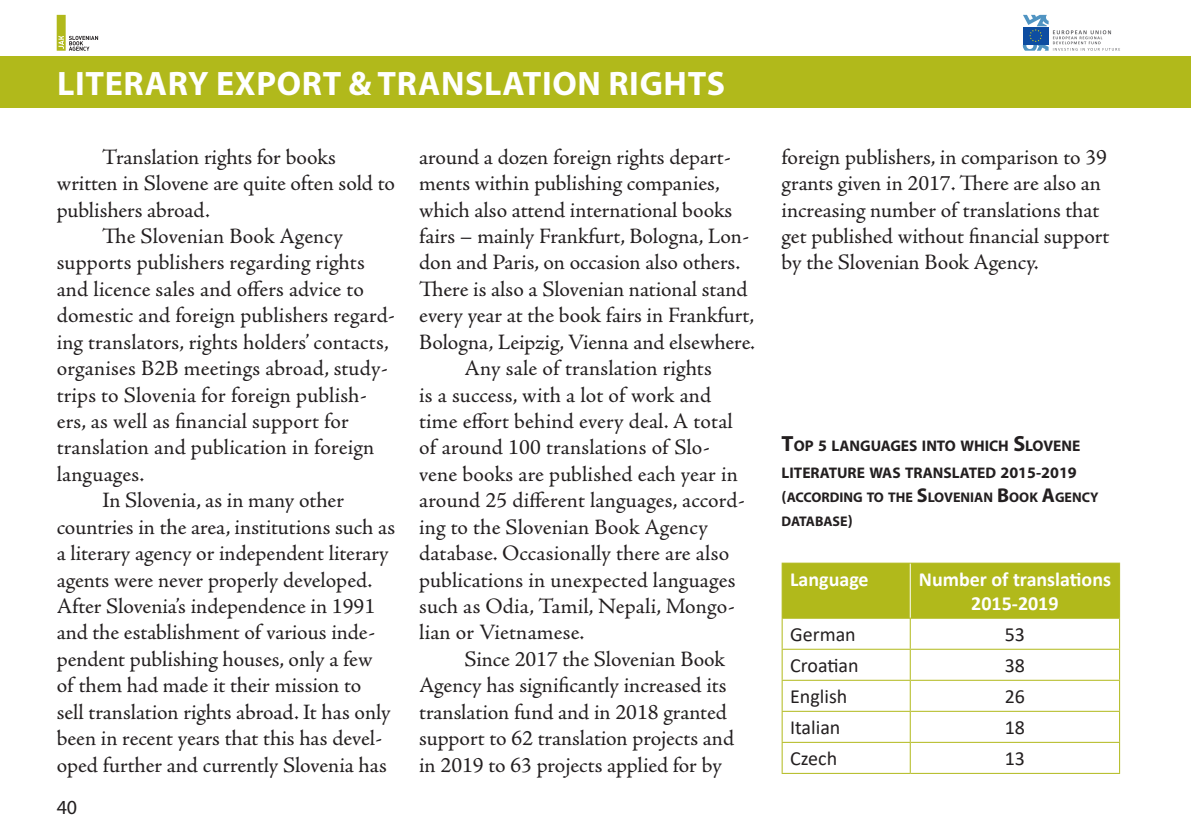
<style>
.page{position:relative;width:1191px;height:840px;background:#fff}
.page>*{position:absolute;margin:0;border:0;box-sizing:border-box;transform-origin:0 0}
.t1{font:700 34px "Myriad Pro";letter-spacing:.02em;color:#fff}
.t2{font:22px/26.4px "Adobe Jenson Pro";color:#231f20}
.t3{font:20px "Calibri";color:#231f20}
.t4{font:700 20px/24px "Calibri";color:#fff;text-align:center}
.t5{font:20px "Myriad Pro";color:#231f20}
.t6{font:700 15.4px/26.4px "Myriad Pro";color:#231f20}
.t7{font:700 14px/24px "Myriad Pro";color:#231f20}
.s1{font-size:22px}
.s2{font-size:16px}
.s3{font-size:20px}
</style>
<div class="page">
<div style="left:57px;top:15px;width:9px;height:36px;background:#b1b91b"></div>
<svg style="left:58px;top:36px;width:40px;height:15px"></svg>
<svg style="left:1022px;top:15px;width:98px;height:36px"></svg>
<div style="left:0;top:57px;width:1191px;height:51px;background:#b1b91b"></div>
<div style="left:782px;top:563px;width:337px;height:54px;background:#b1b91b"></div>
<hr style="left:781px;top:562px;width:129px;height:1px;background:#b1b91b">
<hr style="left:781px;top:563px;width:1px;height:54px;background:#b1b91b">
<hr style="left:910px;top:562px;width:210px;height:1px;background:#b1b91b">
<hr style="left:1119px;top:563px;width:1px;height:54px;background:#b1b91b">
<hr style="left:781px;top:617px;width:129px;height:1px;background:#b1b91b">
<hr style="left:781px;top:618px;width:1px;height:30px;background:#b1b91b">
<hr style="left:910px;top:617px;width:210px;height:1px;background:#b1b91b">
<hr style="left:909px;top:618px;width:1px;height:30px;background:#b1b91b">
<hr style="left:1119px;top:618px;width:1px;height:30px;background:#b1b91b">
<hr style="left:781px;top:648px;width:129px;height:1px;background:#b1b91b">
<hr style="left:781px;top:649px;width:1px;height:30px;background:#b1b91b">
<hr style="left:910px;top:648px;width:210px;height:1px;background:#b1b91b">
<hr style="left:909px;top:649px;width:1px;height:30px;background:#b1b91b">
<hr style="left:1119px;top:649px;width:1px;height:30px;background:#b1b91b">
<hr style="left:781px;top:679px;width:129px;height:1px;background:#b1b91b">
<hr style="left:781px;top:680px;width:1px;height:30px;background:#b1b91b">
<hr style="left:910px;top:679px;width:210px;height:1px;background:#b1b91b">
<hr style="left:909px;top:680px;width:1px;height:30px;background:#b1b91b">
<hr style="left:1119px;top:680px;width:1px;height:30px;background:#b1b91b">
<hr style="left:781px;top:710px;width:129px;height:1px;background:#b1b91b">
<hr style="left:781px;top:711px;width:1px;height:30px;background:#b1b91b">
<hr style="left:910px;top:710px;width:210px;height:1px;background:#b1b91b">
<hr style="left:909px;top:711px;width:1px;height:30px;background:#b1b91b">
<hr style="left:1119px;top:711px;width:1px;height:30px;background:#b1b91b">
<hr style="left:781px;top:741px;width:129px;height:1px;background:#b1b91b">
<hr style="left:781px;top:742px;width:1px;height:30px;background:#b1b91b">
<hr style="left:910px;top:741px;width:210px;height:1px;background:#b1b91b">
<hr style="left:909px;top:742px;width:1px;height:30px;background:#b1b91b">
<hr style="left:1119px;top:742px;width:1px;height:30px;background:#b1b91b">
<hr style="left:781px;top:772px;width:129px;height:1px;background:#b1b91b">
<hr style="left:910px;top:772px;width:210px;height:1px;background:#b1b91b">
<hr style="left:909px;top:563px;width:1px;height:54px;background:#fff">
<h1 class="t1" style="left:57px;top:61px;width:669px">LITERARY EXPORT &amp; TRANSLATION RIGHTS</h1>
<p class="t2" style="left:102px;top:144px;width:235px">Translation rights for books</p>
<p class="t2" style="left:57px;top:170px;width:340px">written in Slovene are quite often sold to</p>
<p class="t2" style="left:57px;top:197px;width:155px">publishers abroad.</p>
<p class="t2" style="left:102px;top:223px;width:242px">The Slovenian Book Agency</p>
<p class="t2" style="left:57px;top:249px;width:309px">supports publishers regarding rights</p>
<p class="t2" style="left:57px;top:276px;width:309px">and licence sales and offers advice to</p>
<p class="t2" style="left:57px;top:302px;width:340px">domestic and foreign publishers regard-</p>
<p class="t2" style="left:57px;top:329px;width:334px">ing translators, rights holders’ contacts,</p>
<p class="t2" style="left:57px;top:355px;width:333px">organises B2B meetings abroad, study-</p>
<p class="t2" style="left:57px;top:381px;width:312px">trips to Slovenia for foreign publish-</p>
<p class="t2" style="left:57px;top:408px;width:293px">ers, as well as financial support for</p>
<p class="t2" style="left:57px;top:434px;width:319px">translation and publication in foreign</p>
<p class="t2" style="left:57px;top:461px;width:89px">languages.</p>
<p class="t2" style="left:102px;top:487px;width:243px">In Slovenia, as in many other</p>
<p class="t2" style="left:57px;top:513px;width:340px">countries in the area, institutions such as</p>
<p class="t2" style="left:57px;top:540px;width:333px">a literary agency or independent literary</p>
<p class="t2" style="left:57px;top:566px;width:317px">agents were never properly developed.</p>
<p class="t2" style="left:57px;top:593px;width:320px">After Slovenia’s independence in 1991</p>
<p class="t2" style="left:57px;top:619px;width:320px">and the establishment of various inde-</p>
<p class="t2" style="left:57px;top:645px;width:317px">pendent publishing houses, only a few</p>
<p class="t2" style="left:57px;top:672px;width:306px">of them had made it their mission to</p>
<p class="t2" style="left:57px;top:698px;width:335px">sell translation rights abroad. It has only</p>
<p class="t2" style="left:57px;top:725px;width:327px">been in recent years that this has devel-</p>
<p class="t2" style="left:57px;top:751px;width:331px">oped further and currently Slovenia has</p>
<p class="t5" style="left:57px;top:794px;width:22px">40</p>
<p class="t2" style="left:419px;top:144px;width:313px">around a dozen foreign rights depart-</p>
<p class="t2" style="left:419px;top:170px;width:302px">ments within publishing companies,</p>
<p class="t2" style="left:419px;top:197px;width:315px">which also attend international books</p>
<p class="t2" style="left:419px;top:223px;width:332px">fairs – mainly Frankfurt, Bologna, Lon-</p>
<p class="t2" style="left:419px;top:249px;width:322px">don and Paris, on occasion also others.</p>
<p class="t2" style="left:419px;top:276px;width:330px">There is also a Slovenian national stand</p>
<p class="t2" style="left:419px;top:302px;width:336px">every year at the book fairs in Frankfurt,</p>
<p class="t2" style="left:419px;top:329px;width:337px">Bologna, Leipzig, Vienna and elsewhere.</p>
<p class="t2" style="left:464px;top:355px;width:249px">Any sale of translation rights</p>
<p class="t2" style="left:419px;top:381px;width:294px">is a success, with a lot of work and</p>
<p class="t2" style="left:419px;top:408px;width:315px">time effort behind every deal. A total</p>
<p class="t2" style="left:419px;top:434px;width:292px">of around 100 translations of Slo-</p>
<p class="t2" style="left:419px;top:461px;width:320px">vene books are published each year in</p>
<p class="t2" style="left:419px;top:487px;width:327px">around 25 different languages, accord-</p>
<p class="t2" style="left:419px;top:513px;width:290px">ing to the Slovenian Book Agency</p>
<p class="t2" style="left:419px;top:540px;width:311px">database. Occasionally there are also</p>
<p class="t2" style="left:419px;top:566px;width:318px">publications in unexpected languages</p>
<p class="t2" style="left:419px;top:593px;width:317px">such as Odia, Tamil, Nepali, Mongo-</p>
<p class="t2" style="left:419px;top:619px;width:167px">lian or Vietnamese.</p>
<p class="t2" style="left:464px;top:645px;width:262px">Since 2017 the Slovenian Book</p>
<p class="t2" style="left:419px;top:672px;width:309px">Agency has significantly increased its</p>
<p class="t2" style="left:419px;top:698px;width:309px">translation fund and in 2018 granted</p>
<p class="t2" style="left:419px;top:725px;width:316px">support to 62 translation projects and</p>
<p class="t2" style="left:419px;top:751px;width:304px">in 2019 to 63 projects applied for by</p>
<p class="t2" style="left:781px;top:144px;width:329px">foreign publishers, in comparison to 39 grants given in 2017. There are also an increasing number of translations that get published without financial support by the Slovenian Book Agency.</p>
<p class="t6" style="left:781px;top:432px;width:300px"><span class="s1">T</span>OP <span class="s2">5</span> LANGUAGES INTO WHICH <span class="s1">S</span>LOVENE<br>LITERATURE WAS TRANSLATED <span class="s2">2015-2019</span></p>
<p class="t7" style="left:781px;top:484px;width:318px"><span class="s2">(</span>ACCORDING TO THE <span class="s3">S</span>LOVENIAN <span class="s3">B</span>OOK <span class="s3">A</span>GENCY<br>DATABASE<span class="s2">)</span></p>
<p class="t4" style="left:790px;top:567px;width:80px">Language</p>
<p class="t4" style="left:918px;top:567px;width:194px">Number of translations<br>2015-2019</p>
<p class="t3" style="left:790px;top:620px;width:67px">German</p>
<p class="t3" style="left:1004px;top:620px;width:22px">53</p>
<p class="t3" style="left:790px;top:651px;width:70px">Croatian</p>
<p class="t3" style="left:1004px;top:651px;width:22px">38</p>
<p class="t3" style="left:790px;top:682px;width:59px">English</p>
<p class="t3" style="left:1004px;top:682px;width:22px">26</p>
<p class="t3" style="left:790px;top:713px;width:52px">Italian</p>
<p class="t3" style="left:1004px;top:713px;width:22px">18</p>
<p class="t3" style="left:790px;top:744px;width:49px">Czech</p>
<p class="t3" style="left:1004px;top:744px;width:22px">13</p>
</div>
